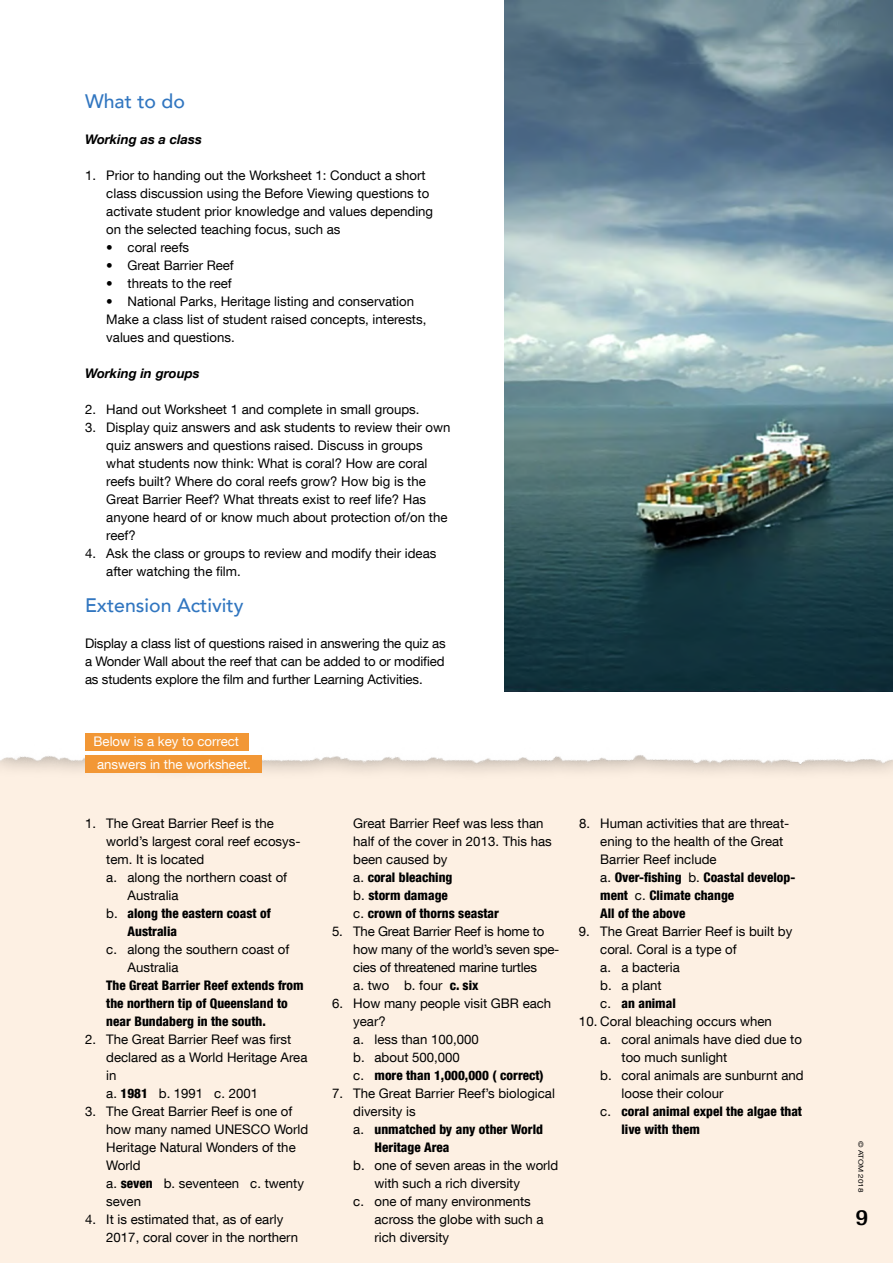
<style>
.page{position:relative;width:893px;height:1263px;background:#fff}
.page>*{position:absolute;margin:0;border:0;box-sizing:border-box;transform-origin:0 0}
.t1{font:500 condensed 21px "Helvetica Neue LT Com";color:#000;scale:1.2 1}
.t2{font:500 19.5px "Avenir";color:#3176c0}
.t3{font:13.2px/18px "Helvetica Neue LT Com";color:#000}
.t4{font:800 condensed 13.2px/18px "Helvetica Neue LT Com";color:#000}
.t5{font:13.2px/22.4px "Helvetica Neue LT Com";color:#fff}
.t6{font:italic 700 13.2px "Helvetica Neue LT Com";color:#000}
.t7{font:6.75px "Helvetica Neue LT Com";color:#000;scale:1.2 1}
.s1{font-weight:400;font-stretch:normal}
.s2{font-weight:800;font-stretch:condensed}
</style>
<div class="page">
<div style="left:0;top:740px;width:893px;height:523px;background:#fdf0e3"></div>
<img style="left:0;top:740px;width:893px;height:33px">
<div style="left:85px;top:733px;width:164px;height:17px;background:#f29735"></div>
<div style="left:85px;top:755px;width:176px;height:18px;background:#f29735"></div>
<img style="left:505px;top:0;width:388px;height:691px">
<h2 class="t2" style="left:85px;top:84px;width:102px">What to do</h2>
<p class="t6" style="left:85px;top:131px;width:118px">Working as a class</p>
<p class="t3" style="left:106px;top:166px;width:328px;text-indent:-21px">1. Prior to handing out the Worksheet 1: Conduct a short class discussion using the Before Viewing questions to activate student prior knowledge and values depending on the selected teaching focus, such as</p>
<p class="t3" style="left:106px;top:238px;width:84px">• coral reefs</p>
<p class="t3" style="left:106px;top:256px;width:129px">• Great Barrier Reef</p>
<p class="t3" style="left:106px;top:274px;width:127px">• threats to the reef</p>
<p class="t3" style="left:106px;top:292px;width:322px">• National Parks, Heritage listing and conservation<br>Make a class list of student raised concepts, interests, values and questions.</p>
<p class="t6" style="left:85px;top:365px;width:116px">Working in groups</p>
<p class="t3" style="left:85px;top:400px;width:336px">2. Hand out Worksheet 1 and complete in small groups.</p>
<p class="t3" style="left:106px;top:418px;width:346px;text-indent:-21px">3. Display quiz answers and ask students to review their own quiz answers and questions raised. Discuss in groups what students now think: What is coral? How are coral reefs built? Where do coral reefs grow? How big is the Great Barrier Reef? What threats exist to reef life? Has anyone heard of or know much about protection of/on the reef?</p>
<p class="t3" style="left:106px;top:544px;width:332px;text-indent:-21px">4. Ask the class or groups to review and modify their ideas after watching the film.</p>
<h2 class="t2" style="left:85px;top:588px;width:160px">Extension Activity</h2>
<p class="t3" style="left:85px;top:634px;width:362px;text-align:justify">Display a class list of questions raised in answering the quiz as a Wonder Wall about the reef that can be added to or modified as students explore the film and further Learning Activities.</p>
<p class="t5" style="left:94px;top:730px;width:159px">Below is a key to correct answers in the worksheet.</p>
<p class="t3" style="left:85px;top:814px;width:190px">1. The Great Barrier Reef is the</p>
<p class="t3" style="left:106px;top:832px;width:196px">world’s largest coral reef ecosys-</p>
<p class="t3" style="left:106px;top:850px;width:100px">tem. It is located</p>
<p class="t3" style="left:106px;top:868px;width:182px">a. along the northern coast of</p>
<p class="t3" style="left:128px;top:886px;width:53px">Australia</p>
<p class="t4" style="left:106px;top:904px;width:166px"><span class="s1">b.</span> along the eastern coast of</p>
<p class="t4" style="left:128px;top:922px;width:51px">Australia</p>
<p class="t3" style="left:128px;top:940px;width:163px;text-indent:-21px">c. along the southern coast of<br>Australia</p>
<p class="t4" style="left:106px;top:976px;width:199px">The Great Barrier Reef extends from the northern tip of Queensland to near Bundaberg in the south.</p>
<p class="t3" style="left:106px;top:1030px;width:203px;text-indent:-21px">2. The Great Barrier Reef was first declared as a World Heritage Area in<br>a. <span class="s2">1981</span> b. 1991 c. 2001</p>
<p class="t3" style="left:106px;top:1102px;width:203px;text-indent:-21px">3. The Great Barrier Reef is one of how many named UNESCO World<br>Heritage Natural Wonders of the<br>World<br>a. <span class="s2">seven</span> b. seventeen c. twenty seven</p>
<p class="t3" style="left:106px;top:1210px;width:193px;text-indent:-21px">4. It is estimated that, as of early<br>2017, coral cover in the northern</p>
<p class="t3" style="left:353px;top:814px;width:200px">Great Barrier Reef was less than half of the cover in 2013. This has been caused by<br>a. <span class="s2">coral bleaching<br></span>b. <span class="s2">storm damage<br></span>c. <span class="s2">crown of thorns seastar</span></p>
<p class="t3" style="left:353px;top:922px;width:208px;text-indent:-21px">5. The Great Barrier Reef is home to how many of the world’s seven spe&shy;cies of threatened marine turtles<br>a. two b. four <span class="s2">c. six</span></p>
<p class="t3" style="left:353px;top:994px;width:200px;text-indent:-21px">6. How many people visit GBR each year?<br>a. less than 100,000<br>b. about 500,000<br>c. <span class="s2">more than 1,000,000 ( correct)</span></p>
<p class="t3" style="left:332px;top:1084px;width:224px">7. The Great Barrier Reef’s biological</p>
<p class="t3" style="left:353px;top:1102px;width:64px">diversity is</p>
<p class="t4" style="left:353px;top:1120px;width:191px"><span class="s1">a.</span> unmatched by any other World</p>
<p class="t4" style="left:375px;top:1138px;width:76px">Heritage Area</p>
<p class="t3" style="left:353px;top:1156px;width:207px">b. one of seven areas in the world</p>
<p class="t3" style="left:375px;top:1174px;width:147px">with such a rich diversity</p>
<p class="t3" style="left:353px;top:1192px;width:179px">c. one of many environments</p>
<p class="t3" style="left:375px;top:1210px;width:170px">across the globe with such a</p>
<p class="t3" style="left:375px;top:1228px;width:76px">rich diversity</p>
<p class="t3" style="left:600px;top:814px;width:196px;text-indent:-21px">8. Human activities that are threat&shy;ening to the health of the Great<br>Barrier Reef include<br>a. <span class="s2">Over-fishing</span> b. <span class="s2">Coastal develop&shy;ment</span> c. <span class="s2">Climate change<br>All of the above</span></p>
<p class="t3" style="left:600px;top:922px;width:194px;text-indent:-21px">9. The Great Barrier Reef is built by coral. Coral is a type of<br>a. a bacteria<br>b. a plant<br>c. <span class="s2">an animal</span></p>
<p class="t3" style="left:579px;top:1012px;width:194px">10. Coral bleaching occurs when</p>
<p class="t3" style="left:600px;top:1030px;width:203px">a. coral animals have died due to</p>
<p class="t3" style="left:621px;top:1048px;width:107px">too much sunlight</p>
<p class="t3" style="left:600px;top:1066px;width:205px">b. coral animals are sunburnt and</p>
<p class="t3" style="left:621px;top:1084px;width:103px">loose their colour</p>
<p class="t4" style="left:600px;top:1102px;width:203px"><span class="s1">c.</span> coral animal expel the algae that</p>
<p class="t4" style="left:621px;top:1120px;width:80px">live with them</p>
<p class="t7" style="left:865px;top:1141px;width:44px;rotate:90deg">© ATOM 2018</p>
<h1 class="t1" style="left:856px;top:1205px;width:12px">9</h1>
</div>
